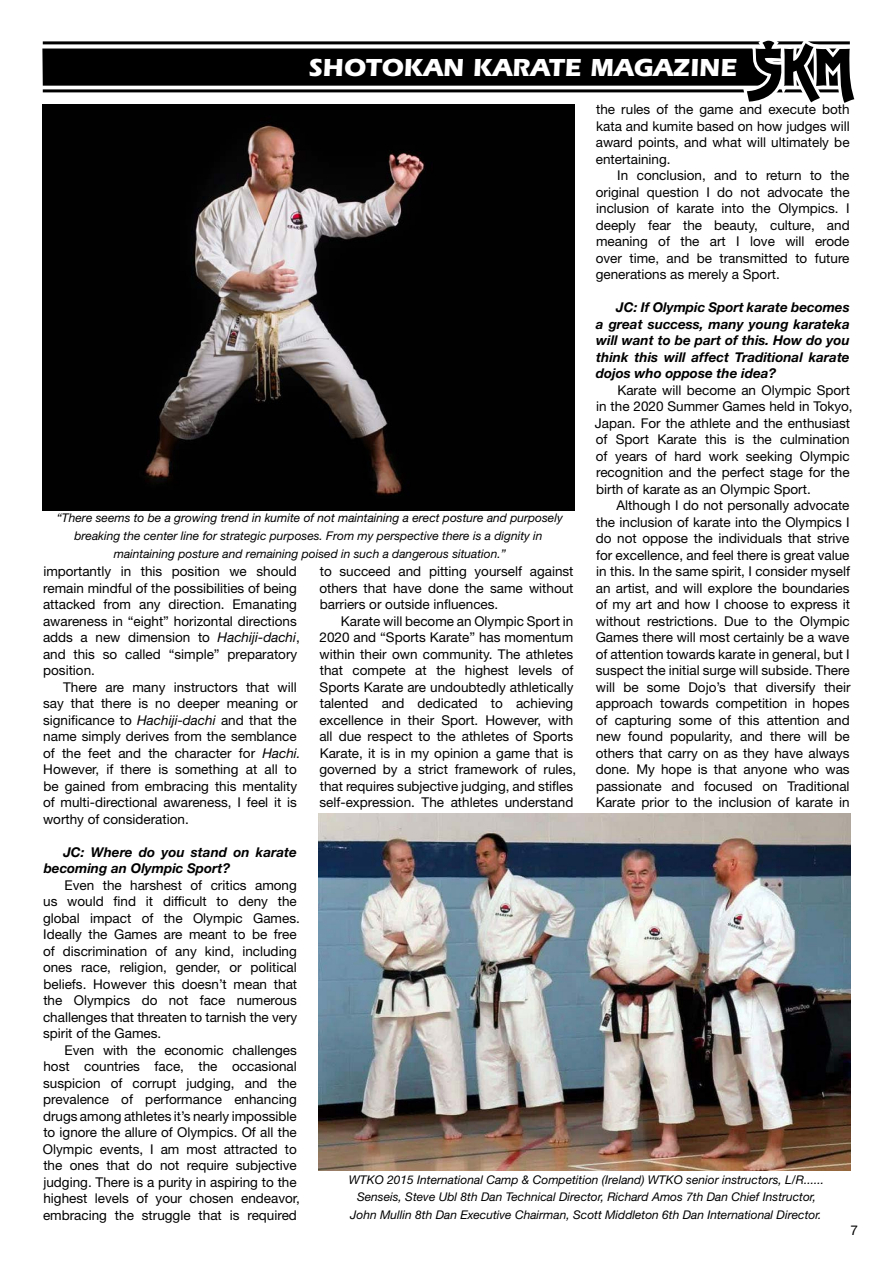
<style>
.page{position:relative;width:893px;height:1263px;background:#fff}
.page>*{position:absolute;margin:0;border:0;box-sizing:border-box;transform-origin:0 0}
.t1{font:700 25.5px "ITC Eras Std";color:#fff}
.t2{font:13.5px/16.5px "Helvetica Neue LT Std";color:#000}
.t3{font:italic 700 13.5px/16.5px "Helvetica Neue LT Std";color:#000}
.t4{font:italic 12px/18px "Helvetica Neue LT Std";color:#000;text-align:center}
.s1{font-style:italic}
</style>
<div class="page">
<svg style="left:43px;top:44px;width:77px;height:5px"></svg>
<hr style="left:43px;top:89px;width:807px;height:3px;background:#000">
<hr style="left:43px;top:41px;width:807px;height:3px;background:#000">
<div style="left:43px;top:49px;width:807px;height:37px;background:#000"></div>
<svg style="left:741px;top:40px;width:114px;height:63px"></svg>
<img style="left:43px;top:104px;width:531px;height:406px">
<img style="left:319px;top:814px;width:531px;height:356px">
<h1 class="t1" style="left:308px;top:52px;width:431px">SHOTOKAN KARATE MAGAZINE</h1>
<p class="t2" style="left:596px;top:101px;width:255px;text-align:justify">the rules of the game and execute both kata and kumite based on how judges will award points, and what will ultimately be entertaining.</p>
<p class="t2" style="left:596px;top:167px;width:255px;text-align:justify;text-indent:21px">In conclusion, and to return to the original question I do not advocate the inclusion of karate into the Olympics. I deeply fear the beauty, culture, and meaning of the art I love will erode over time, and be transmitted to future generations as merely a Sport.</p>
<p class="t3" style="left:596px;top:299px;width:255px;text-align:justify;text-indent:20px">JC: If Olympic Sport karate becomes a great success, many young karateka will want to be part of this. How do you think this will affect Traditional karate dojos who oppose the idea?</p>
<p class="t2" style="left:595px;top:381px;width:259px;text-indent:22px">Karate will become an Olympic Sport in the 2020 Summer Games held in Tokyo, Japan. For the athlete and the enthusiast of Sport Karate this is the culmination of years of hard work seeking Olympic recognition and the perfect stage for the birth of karate as an Olympic Sport.</p>
<p class="t2" style="left:596px;top:497px;width:256px;text-align:justify;text-indent:21px">Although I do not personally advocate the inclusion of karate into the Olympics I do not oppose the individuals that strive for excellence, and feel there is great value in this. In the same spirit, I consider myself an artist, and will explore the boundaries of my art and how I choose to express it without restrictions. Due to the Olympic Games there will most certainly be a wave of attention towards karate in general, but I suspect the initial surge will subside. There will be some Dojo’s that diversify their approach towards competition in hopes of capturing some of this attention and new found popularity, and there will be others that carry on as they have always done. My hope is that anyone who was passionate and focused on Traditional Karate prior to the inclusion of karate in</p>
<p class="t4" style="left:57px;top:508px;width:507px">“There seems to be a growing trend in kumite of not maintaining a erect posture and purposely breaking the center line for strategic purposes. From my perspective there is a dignity in maintaining posture and remaining poised in such a dangerous situation.”</p>
<p class="t2" style="left:319px;top:563px;width:256px;text-align:justify">to succeed and pitting yourself against others that have done the same without barriers or outside influences.</p>
<p class="t2" style="left:319px;top:612px;width:258px;text-indent:22px">Karate will become an Olympic Sport in 2020 and “Sports Karate” has momentum within their own community. The athletes that compete at the highest levels of Sports Karate are undoubtedly athletically talented and dedicated to achieving excellence in their Sport. However, with all due respect to the athletes of Sports Karate, it is in my opinion a game that is governed by a strict framework of rules, that requires subjective judging, and stifles self-expression. The athletes understand</p>
<p class="t2" style="left:43px;top:563px;width:258px">importantly in this position we should remain mindful of the possibilities of being attacked from any direction. Emanating awareness in “eight” horizontal directions adds a new dimension to <span class="s1">Hachiji-dachi</span>, and this so called “simple” preparatory position.</p>
<p class="t2" style="left:43px;top:679px;width:259px;text-indent:20px">There are many instructors that will say that there is no deeper meaning or significance to <span class="s1">Hachiji-dachi</span> and that the name simply derives from the semblance of the feet and the character for <span class="s1">Hachi.<br></span>However, if there is something at all to be gained from embracing this mentality of multi-directional awareness, I feel it is worthy of consideration.</p>
<p class="t3" style="left:44px;top:843px;width:255px;text-indent:20px">JC: Where do you stand on karate becoming an Olympic Sport?</p>
<p class="t2" style="left:43px;top:877px;width:258px;text-indent:22px">Even the harshest of critics among us would find it difficult to deny the global impact of the Olympic Games.<br>Ideally the Games are meant to be free of discrimination of any kind, including ones race, religion, gender, or political beliefs. However this doesn’t mean that the Olympics do not face numerous challenges that threaten to tarnish the very spirit of the Games.</p>
<p class="t2" style="left:43px;top:1041px;width:258px;text-indent:22px">Even with the economic challenges host countries face, the occasional suspicion of corrupt judging, and the prevalence of performance enhancing drugs among athletes it’s nearly impossible to ignore the allure of Olympics. Of all the Olympic events, I am most attracted to the ones that do not require subjective judging. There is a purity in aspiring to the highest levels of your chosen endeavor, embracing the struggle that is required</p>
<p class="t4" style="left:349px;top:1170px;width:477px">WTKO 2015 International Camp &amp; Competition (Ireland) WTKO senior instructors, L/R......<br>Senseis, Steve Ubl 8th Dan Technical Director, Richard Amos 7th Dan Chief Instructor,<br>John Mullin 8th Dan Executive Chairman, Scott Middleton 6th Dan International Director.</p>
<p class="t2" style="left:850px;top:1222px;width:9px">7</p>
</div>
